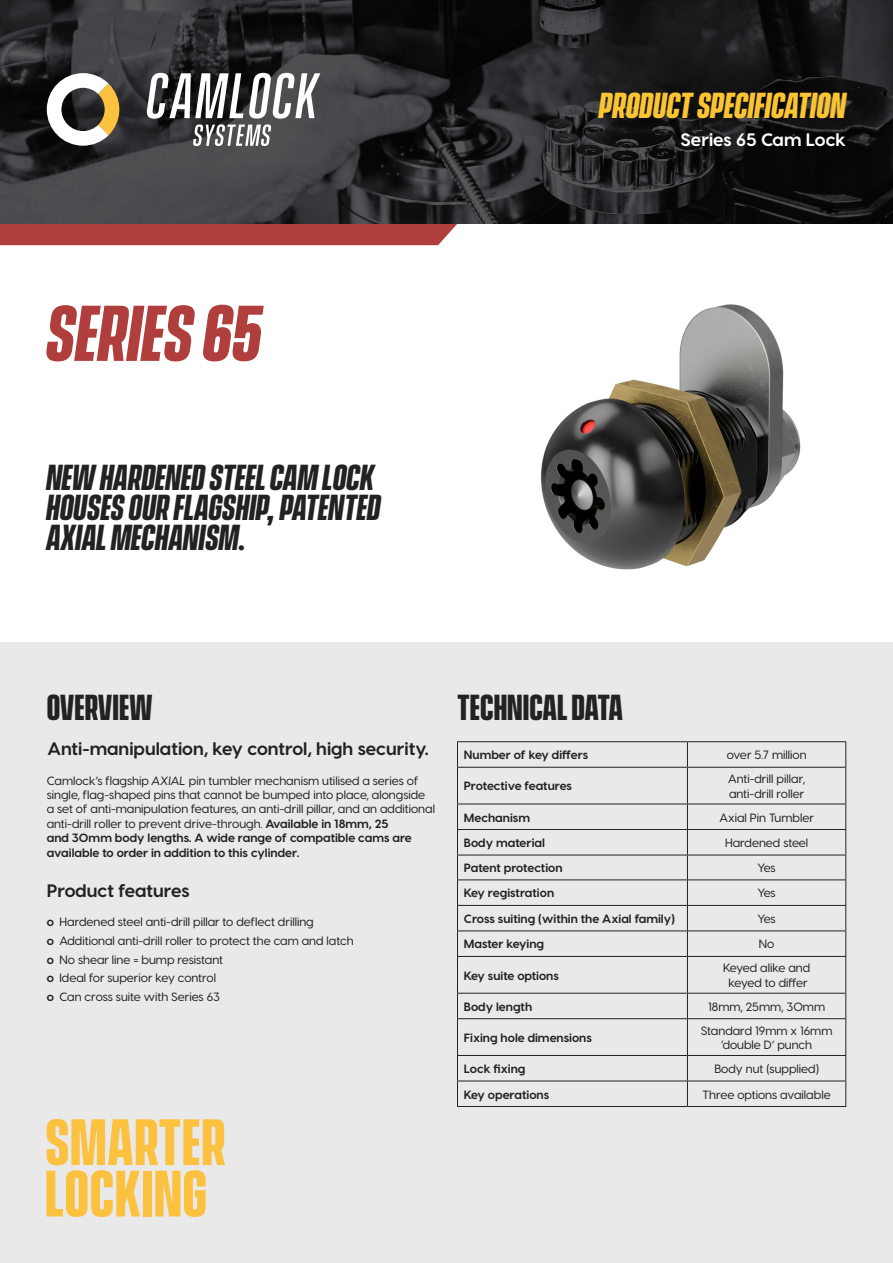
<style>
.page{position:relative;width:893px;height:1263px;background:#fff}
.page>*{position:absolute;margin:0;border:0;box-sizing:border-box;transform-origin:0 0}
.Product_name__large{font:italic 700 72px "Vanguard CF";color:#af3e3c}
.Product_specificatio{font:italic 700 33px/30px "Vanguard CF";color:#212222}
.Sub-heading{font:700 33px "Vanguard CF";color:#212222}
.Product_specificatio-2{font:italic 700 33px "Vanguard CF";color:#fcc431}
.Introduction{font:700 18px "Visby CF";color:#212222}
.Introduction-2{font:700 18px "Visby CF";color:#fff}
.Body_copy{font:500 12px/14.4px "Visby CF";color:#212222}
.Table_text_-_left_co{font:700 12px "Visby CF";color:#212222}
.Table_text_-_right_c{font:500 12px/14.4px "Visby CF";color:#212222;text-align:center}
.s1{font-style:italic}
.s2{font-weight:700}
</style>
<div class="page">
<div style="left:0;top:642px;width:893px;height:621px;background:#e9e9e9"></div>
<img style="left:540px;top:304px;width:261px;height:266px">
<svg style="left:0;top:0;width:893px;height:224px;background:#252527"></svg>
<svg style="left:46px;top:1119px;width:179px;height:98px"></svg>
<svg style="left:47px;top:73px;width:72px;height:73px"></svg>
<svg style="left:146px;top:73px;width:174px;height:73px"></svg>
<div style="left:0;top:224px;width:457px;height:21px;background:#af3e3c"></div>
<svg style="left:687px;top:742px;width:1px;height:25px"></svg>
<hr style="left:687px;top:767px;width:159px;height:1px;background:#212222">
<hr style="left:457px;top:804px;width:230px;height:1px;background:#212222">
<hr style="left:687px;top:804px;width:159px;height:1px;background:#212222">
<hr style="left:457px;top:829px;width:230px;height:1px;background:#212222">
<hr style="left:687px;top:829px;width:159px;height:1px;background:#212222">
<hr style="left:457px;top:855px;width:230px;height:1px;background:#212222">
<hr style="left:687px;top:855px;width:159px;height:1px;background:#212222">
<hr style="left:457px;top:879px;width:230px;height:1px;background:#212222">
<hr style="left:687px;top:879px;width:159px;height:1px;background:#212222">
<hr style="left:457px;top:905px;width:230px;height:1px;background:#212222">
<hr style="left:687px;top:905px;width:159px;height:1px;background:#212222">
<hr style="left:457px;top:930px;width:230px;height:1px;background:#212222">
<hr style="left:687px;top:930px;width:159px;height:1px;background:#212222">
<svg style="left:687px;top:804px;width:1px;height:152px"></svg>
<hr style="left:457px;top:956px;width:230px;height:1px;background:#212222">
<hr style="left:687px;top:956px;width:159px;height:1px;background:#212222">
<hr style="left:687px;top:957px;width:1px;height:36px;background:#212222">
<hr style="left:457px;top:993px;width:230px;height:1px;background:#212222">
<hr style="left:687px;top:993px;width:159px;height:1px;background:#212222">
<svg style="left:687px;top:993px;width:1px;height:25px"></svg>
<hr style="left:457px;top:1018px;width:230px;height:1px;background:#212222">
<hr style="left:687px;top:1018px;width:159px;height:1px;background:#212222">
<hr style="left:687px;top:1019px;width:1px;height:36px;background:#212222">
<hr style="left:457px;top:1055px;width:230px;height:1px;background:#212222">
<hr style="left:687px;top:1055px;width:159px;height:1px;background:#212222">
<hr style="left:457px;top:1080px;width:230px;height:1px;background:#212222">
<hr style="left:687px;top:1080px;width:159px;height:1px;background:#212222">
<svg style="left:687px;top:1056px;width:1px;height:50px"></svg>
<hr style="left:457px;top:1106px;width:230px;height:1px;background:#212222">
<hr style="left:687px;top:1106px;width:159px;height:1px;background:#212222">
<hr style="left:457px;top:741px;width:230px;height:1px;background:#212222">
<svg style="left:457px;top:742px;width:1px;height:25px"></svg>
<hr style="left:687px;top:741px;width:159px;height:1px;background:#212222">
<svg style="left:845px;top:742px;width:1px;height:25px"></svg>
<hr style="left:845px;top:768px;width:1px;height:36px;background:#212222">
<svg style="left:457px;top:804px;width:1px;height:152px"></svg>
<svg style="left:845px;top:804px;width:1px;height:152px"></svg>
<hr style="left:457px;top:957px;width:1px;height:36px;background:#212222">
<hr style="left:845px;top:957px;width:1px;height:36px;background:#212222">
<svg style="left:457px;top:993px;width:1px;height:25px"></svg>
<svg style="left:845px;top:993px;width:1px;height:25px"></svg>
<hr style="left:457px;top:1019px;width:1px;height:36px;background:#212222">
<hr style="left:845px;top:1019px;width:1px;height:36px;background:#212222">
<svg style="left:457px;top:1056px;width:1px;height:50px"></svg>
<svg style="left:845px;top:1056px;width:1px;height:50px"></svg>
<hr style="left:457px;top:767px;width:230px;height:1px;background:#212222">
<hr style="left:457px;top:768px;width:1px;height:36px;background:#212222">
<hr style="left:687px;top:768px;width:1px;height:36px;background:#212222">
<p class="Product_specificatio-2" style="left:599px;top:86px;width:248px">PRODUCT SPECIFICATION</p>
<p class="Introduction-2" style="left:681px;top:128px;width:167px">Series 65 Cam Lock</p>
<p class="Product_name__large" style="left:47px;top:292px;width:218px">SERIES 65</p>
<p class="Product_specificatio" style="left:47px;top:464px;width:336px">NEW HARDENED STEEL CAM LOCK<br>HOUSES OUR FLAGSHIP, PATENTED<br>AXIAL MECHANISM.</p>
<p class="Sub-heading" style="left:47px;top:688px;width:107px">OVERVIEW</p>
<p class="Introduction" style="left:48px;top:737px;width:383px">Anti-manipulation, key control, high security.</p>
<p class="Body_copy" style="left:47px;top:773px;width:390px">Camlock’s flagship <span class="s1">AXIAL</span> pin tumbler mechanism utilised a series of single, flag-shaped pins that cannot be bumped into place, alongside a set of anti-manipulation features, an anti-drill pillar, and an additional anti-drill roller to prevent drive-through. <span class="s2">Available in 18mm, 25<br>and 30mm body lengths. A wide range of compatible cams are available to order in addition to this cylinder.</span></p>
<p class="Introduction" style="left:47px;top:880px;width:144px">Product features</p>
<p class="Body_copy" style="left:47px;top:915px;width:269px"><span class="s2">о</span> Hardened steel anti-drill pillar to deflect drilling</p>
<p class="Body_copy" style="left:47px;top:933px;width:308px"><span class="s2">о</span> Additional anti-drill roller to protect the cam and latch</p>
<p class="Body_copy" style="left:47px;top:952px;width:178px"><span class="s2">о</span> No shear line = bump resistant</p>
<p class="Body_copy" style="left:47px;top:970px;width:171px"><span class="s2">о</span> Ideal for superior key control</p>
<p class="Body_copy" style="left:47px;top:989px;width:175px"><span class="s2">о</span> Can cross suite with Series 63</p>
<p class="Sub-heading" style="left:457px;top:688px;width:168px">TECHNICAL DATA</p>
<p class="Table_text_-_left_co" style="left:464px;top:747px;width:126px">Number of key differs</p>
<p class="Table_text_-_right_c" style="left:727px;top:748px;width:81px">over 5.7 million</p>
<p class="Table_text_-_left_co" style="left:464px;top:779px;width:110px">Protective features</p>
<p class="Table_text_-_right_c" style="left:728px;top:772px;width:79px;text-align:left">Anti-drill pillar, anti-drill roller</p>
<p class="Table_text_-_left_co" style="left:464px;top:810px;width:68px">Mechanism</p>
<p class="Table_text_-_right_c" style="left:719px;top:810px;width:96px">Axial Pin Tumbler</p>
<p class="Table_text_-_left_co" style="left:464px;top:835px;width:83px">Body material</p>
<p class="Table_text_-_right_c" style="left:725px;top:835px;width:85px">Hardened steel</p>
<p class="Table_text_-_left_co" style="left:464px;top:860px;width:100px">Patent protection</p>
<p class="Table_text_-_right_c" style="left:757px;top:861px;width:20px">Yes</p>
<p class="Table_text_-_left_co" style="left:464px;top:886px;width:92px">Key registration</p>
<p class="Table_text_-_right_c" style="left:757px;top:886px;width:20px">Yes</p>
<p class="Table_text_-_left_co" style="left:464px;top:911px;width:213px">Cross suiting (within the Axial family)</p>
<p class="Table_text_-_right_c" style="left:757px;top:911px;width:20px">Yes</p>
<p class="Table_text_-_left_co" style="left:464px;top:937px;width:82px">Master keying</p>
<p class="Table_text_-_right_c" style="left:759px;top:937px;width:17px">No</p>
<p class="Table_text_-_left_co" style="left:464px;top:968px;width:97px">Key suite options</p>
<p class="Table_text_-_right_c" style="left:723px;top:961px;width:89px">Keyed alike and keyed to differ</p>
<p class="Table_text_-_left_co" style="left:464px;top:999px;width:70px">Body length</p>
<p class="Table_text_-_right_c" style="left:708px;top:999px;width:118px">18mm, 25mm, 30mm</p>
<p class="Table_text_-_left_co" style="left:464px;top:1030px;width:130px">Fixing hole dimensions</p>
<p class="Table_text_-_right_c" style="left:701px;top:1023px;width:133px">Standard 19mm x 16mm ‘double D’ punch</p>
<p class="Table_text_-_left_co" style="left:464px;top:1061px;width:63px">Lock fixing</p>
<p class="Table_text_-_right_c" style="left:714px;top:1061px;width:106px">Body nut (supplied)</p>
<p class="Table_text_-_left_co" style="left:464px;top:1087px;width:87px">Key operations</p>
<p class="Table_text_-_right_c" style="left:703px;top:1087px;width:130px">Three options available</p>
</div>
